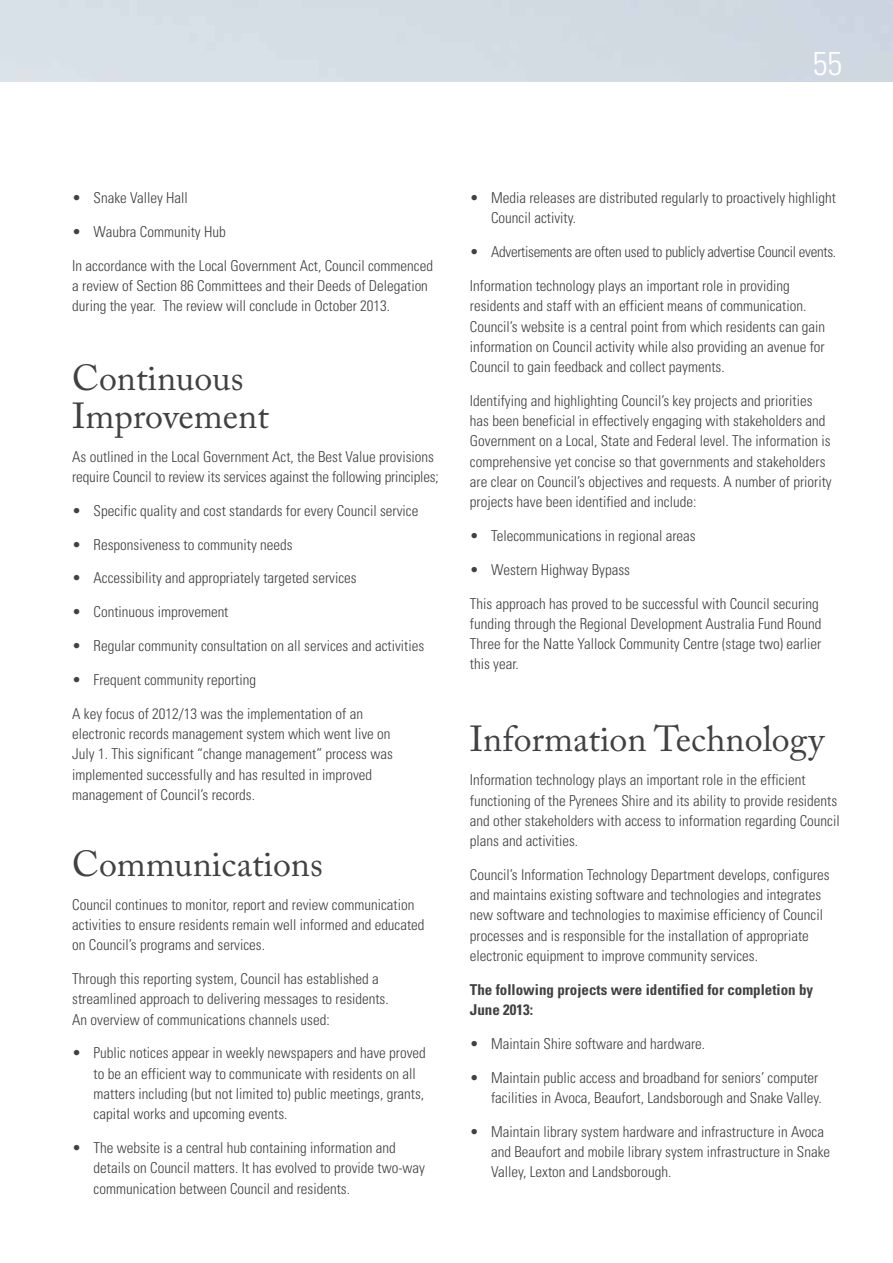
<style>
.page{position:relative;width:893px;height:1263px;background:#fff}
.page>*{position:absolute;margin:0;border:0;box-sizing:border-box;transform-origin:0 0}
.t1{font:36px/37.5px "Adobe Caslon Pro";color:#414042}
.t2{font:300 condensed 33px "Univers";color:#fff}
.t3{font:300 condensed 15px/20.2px "Univers";color:#414042}
.t4{font:300 condensed 15px "Univers";letter-spacing:-.02em;color:#414042}
.t5{font:700 condensed 15px/20.2px "Univers";color:#414042}
</style>
<div class="page">
<h2 class="t2" style="left:813px;top:43px;width:31px">55</h2>
<p class="t3" style="left:72px;top:187px;width:117px">• Snake Valley Hall</p>
<p class="t3" style="left:72px;top:221px;width:155px">• Waubra Community Hub</p>
<p class="t3" style="left:72px;top:255px;width:362px">In accordance with the Local Government Act, Council commenced a review of Section 86 Committees and their Deeds of Delegation during the year. The review will conclude in October 2013.</p>
<h1 class="t1" style="left:72px;top:359px;width:198px">Continuous<br>Improvement</h1>
<p class="t3" style="left:72px;top:446px;width:368px">As outlined in the Local Government Act, the Best Value provisions require Council to review its services against the following principles;</p>
<p class="t3" style="left:72px;top:500px;width:348px">• Specific quality and cost standards for every Council service</p>
<p class="t3" style="left:72px;top:534px;width:222px">• Responsiveness to community needs</p>
<p class="t3" style="left:72px;top:568px;width:286px">• Accessibility and appropriately targeted services</p>
<p class="t3" style="left:72px;top:602px;width:158px">• Continuous improvement</p>
<p class="t3" style="left:72px;top:635px;width:353px">• Regular community consultation on all services and activities</p>
<p class="t3" style="left:72px;top:669px;width:185px">• Frequent community reporting</p>
<p class="t3" style="left:72px;top:703px;width:322px">A key focus of 2012/13 was the implementation of an electronic records management system which went live on July 1. This significant “change management” process was implemented successfully and has resulted in improved management of Council’s records.</p>
<h1 class="t1" style="left:72px;top:845px;width:252px">Communications</h1>
<p class="t3" style="left:72px;top:894px;width:354px">Council continues to monitor, report and review communication activities to ensure residents remain well informed and educated on Council’s programs and services.</p>
<p class="t3" style="left:72px;top:968px;width:318px">Through this reporting system, Council has established a streamlined approach to delivering messages to residents.<br>An overview of communications channels used:</p>
<p class="t3" style="left:94px;top:1043px;width:334px;text-indent:-21px">• Public notices appear in weekly newspapers and have proved to be an efficient way to communicate with residents on all matters including (but not limited to) public meetings, grants, capital works and upcoming events.</p>
<p class="t3" style="left:94px;top:1137px;width:333px;text-indent:-21px">• The website is a central hub containing information and details on Council matters. It has evolved to provide two-way communication between Council and residents.</p>
<p class="t3" style="left:491px;top:187px;width:346px;text-indent:-21px">• Media releases are distributed regularly to proactively highlight<br>Council activity.</p>
<p class="t4" style="left:470px;top:243px;width:368px">• Advertisements are often used to publicly advertise Council events.</p>
<p class="t3" style="left:470px;top:275px;width:357px">Information technology plays an important role in providing residents and staff with an efficient means of communication.<br>Council’s website is a central point from which residents can gain information on Council activity while also providing an avenue for Council to gain feedback and collect payments.</p>
<p class="t3" style="left:470px;top:390px;width:363px">Identifying and highlighting Council’s key projects and priorities has been beneficial in effectively engaging with stakeholders and Government on a Local, State and Federal level. The information is comprehensive yet concise so that governments and stakeholders are clear on Council’s objectives and requests. A number of priority projects have been identified and include:</p>
<p class="t3" style="left:470px;top:525px;width:227px">• Telecommunications in regional areas</p>
<p class="t3" style="left:470px;top:559px;width:162px">• Western Highway Bypass</p>
<p class="t3" style="left:470px;top:593px;width:353px">This approach has proved to be successful with Council securing funding through the Regional Development Australia Fund Round Three for the Natte Yallock Community Centre (stage two) earlier this year.</p>
<h1 class="t1" style="left:470px;top:720px;width:356px">Information Technology</h1>
<p class="t3" style="left:470px;top:770px;width:371px">Information technology plays an important role in the efficient functioning of the Pyrenees Shire and its ability to provide residents and other stakeholders with access to information regarding Council plans and activities.</p>
<p class="t3" style="left:470px;top:864px;width:361px">Council’s Information Technology Department develops, configures and maintains existing software and technologies and integrates new software and technologies to maximise efficiency of Council processes and is responsible for the installation of appropriate electronic equipment to improve community services.</p>
<p class="t5" style="left:470px;top:979px;width:345px">The following projects were identified for completion by<br>June 2013:</p>
<p class="t3" style="left:470px;top:1033px;width:237px">• Maintain Shire software and hardware.</p>
<p class="t3" style="left:470px;top:1067px;width:353px;text-align:right">• Maintain public access and broadband for seniors’ computer facilities in Avoca, Beaufort, Landsborough and Snake Valley.</p>
<p class="t3" style="left:491px;top:1121px;width:341px;text-indent:-21px">• Maintain library system hardware and infrastructure in Avoca and Beaufort and mobile library system infrastructure in Snake<br>Valley, Lexton and Landsborough.</p>
</div>
